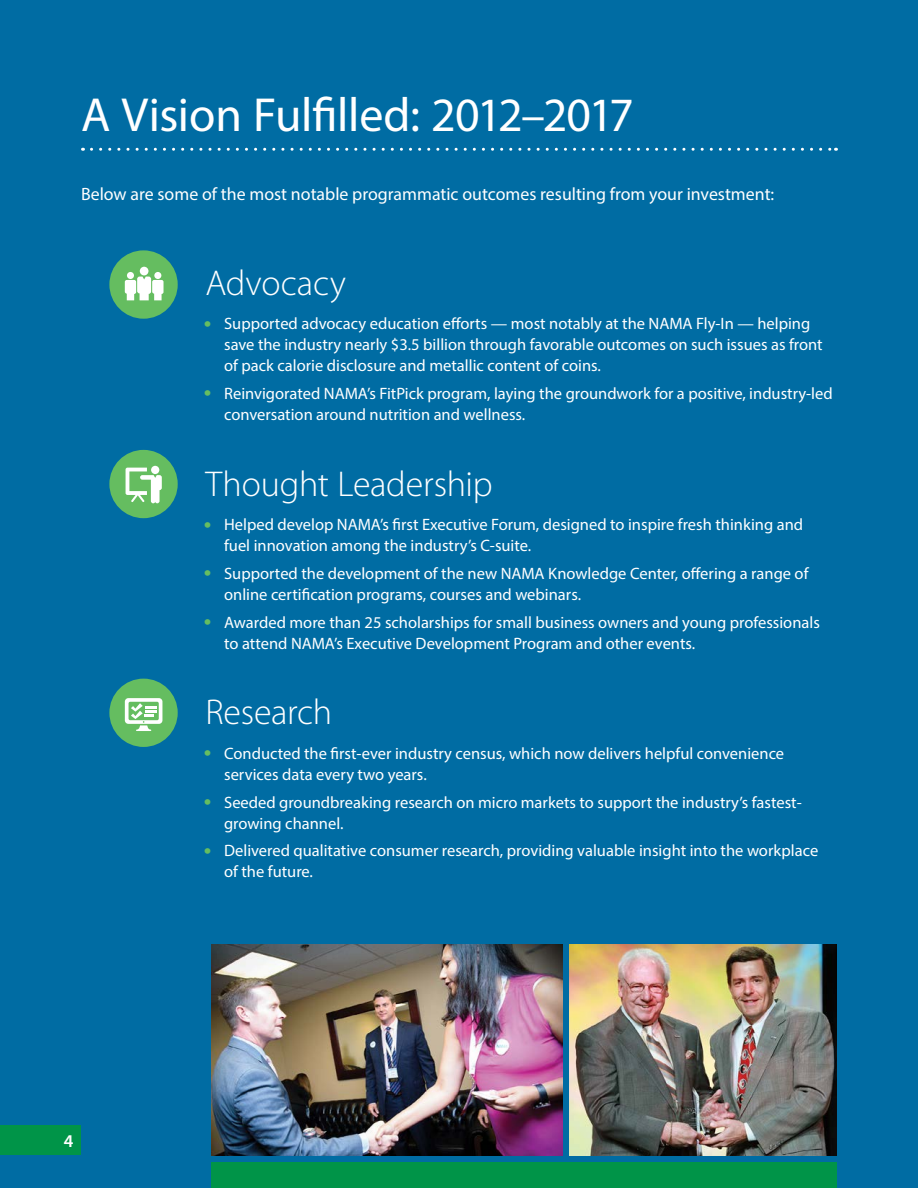
<style>
.page{position:relative;width:918px;height:1188px;background:#006ca3}
.page>*{position:absolute;margin:0;border:0;box-sizing:border-box;transform-origin:0 0}
.t1{font:48px "Myriad Pro";letter-spacing:-.01em;color:#fff}
.t2{font:300 36px "Myriad Pro";letter-spacing:-.005em;color:#fff}
.t3{font:600 18px "Myriad Pro";color:#fff}
.t4{font:17.85px "Myriad Pro";color:#fff}
.t5{font:16.5px/21px "Myriad Pro";color:#fff}
.s1{font-size:27px;color:#65bd60}
</style>
<div class="page">
<svg style="left:109px;top:250px;width:69px;height:69px"></svg>
<svg style="left:110px;top:250px;width:68px;height:65px"></svg>
<div style="left:109px;top:450px;width:69px;height:68px;background:#65bd60;border-radius:50%"></div>
<svg style="left:109px;top:457px;width:67px;height:61px"></svg>
<svg style="left:109px;top:679px;width:68px;height:68px"></svg>
<img style="left:212px;top:944px;width:350px;height:211px">
<img style="left:570px;top:944px;width:267px;height:211px">
<svg style="left:91px;top:148px;width:746px;height:3px"></svg>
<div style="left:212px;top:1163px;width:625px;height:25px;background:#009448"></div>
<div style="left:0;top:1126px;width:81px;height:29px;background:#009448"></div>
<h1 class="t1" style="left:81px;top:85px;width:554px">A Vision Fulfilled: 2012–2017</h1>
<p class="t4" style="left:81px;top:183px;width:695px">Below are some of the most notable programmatic outcomes resulting from your investment:</p>
<h2 class="t2" style="left:205px;top:261px;width:142px">Advocacy</h2>
<p class="t5" style="left:224px;top:313px;width:600px;text-indent:-20px"><span class="s1">•</span> Supported advocacy education efforts — most notably at the NAMA Fly-In — helping save the industry nearly $3.5 billion through favorable outcomes on such issues as front of pack calorie disclosure and metallic content of coins.</p>
<p class="t5" style="left:224px;top:383px;width:610px;text-indent:-20px"><span class="s1">•</span> Reinvigorated NAMA’s FitPick program, laying the groundwork for a positive, industry-led conversation around nutrition and wellness.</p>
<h2 class="t2" style="left:205px;top:462px;width:289px">Thought Leadership</h2>
<p class="t5" style="left:224px;top:514px;width:581px;text-indent:-20px"><span class="s1">•</span> Helped develop NAMA’s first Executive Forum, designed to inspire fresh thinking and fuel innovation among the industry’s C-suite.</p>
<p class="t5" style="left:224px;top:563px;width:586px;text-indent:-20px"><span class="s1">•</span> Supported the development of the new NAMA Knowledge Center, offering a range of online certification programs, courses and webinars.</p>
<p class="t5" style="left:224px;top:611px;width:597px;text-indent:-20px"><span class="s1">•</span> Awarded more than 25 scholarships for small business owners and young professionals to attend NAMA’s Executive Development Program and other events.</p>
<h2 class="t2" style="left:205px;top:691px;width:128px">Research</h2>
<p class="t5" style="left:224px;top:743px;width:562px;text-indent:-20px"><span class="s1">•</span> Conducted the first-ever industry census, which now delivers helpful convenience services data every two years.</p>
<p class="t5" style="left:224px;top:791px;width:579px;text-indent:-20px"><span class="s1">•</span> Seeded groundbreaking research on micro markets to support the industry’s fastest&shy;growing channel.</p>
<p class="t5" style="left:224px;top:840px;width:596px;text-indent:-20px"><span class="s1">•</span> Delivered qualitative consumer research, providing valuable insight into the workplace of the future.</p>
<p class="t3" style="left:64px;top:1129px;width:11px">4</p>
</div>
